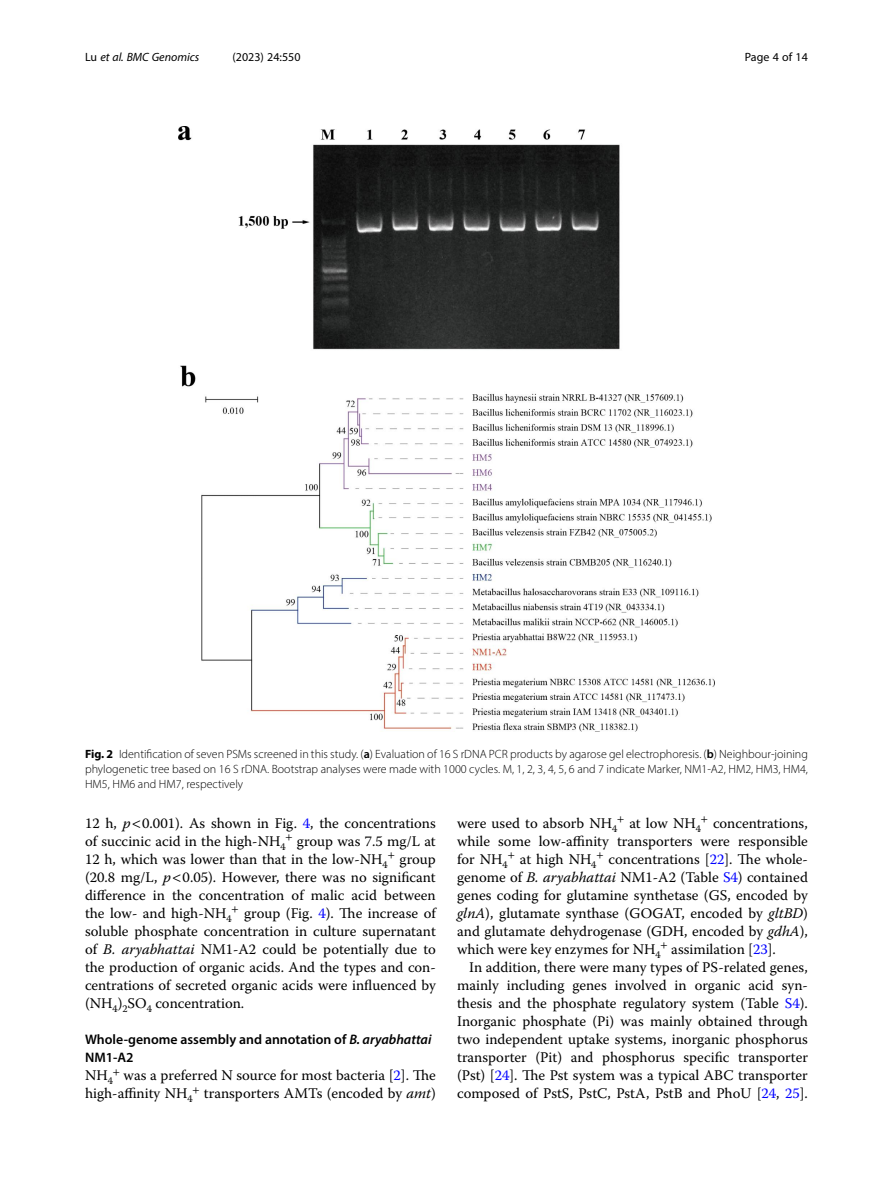
<style>
.page{position:relative;width:893px;height:1191px;background:#fff}
.page>*{position:absolute;margin:0;border:0;box-sizing:border-box;transform-origin:0 0}
.Body_Text{font:14.7px/18px "Warnock Pro";color:#000;text-align:justify}
.Body_Text_Indent{font:14.7px/18px "Warnock Pro";color:#000;text-align:justify}
.Head_2{font:600 13.8px/18px "Myriad Pro";color:#000}
.Figure_Caption{font:300 12px/15px "Myriad Pro";color:#000;text-align:justify}
.t1{font:12px "Myriad Pro";color:#000}
.t2{font:italic 12px "Myriad Pro";color:#000}
.s1{font-style:normal}
.s2{font-weight:700}
.s3{font-weight:600}
.s4{font-style:italic}
.s5{color:#00f}
</style>
<div class="page">
<img style="left:178px;top:126px;width:536px;height:605px">
<p class="t2" style="left:85px;top:50px;width:116px"><span class="s1">Lu</span> et al. BMC Genomics</p>
<p class="t1" style="left:232px;top:50px;width:70px">(2023) 24:550</p>
<p class="t1" style="left:745px;top:50px;width:65px">Page 4 of 14</p>
<p class="Figure_Caption" style="left:85px;top:747px;width:724px"><span class="s2">Fig. 2</span> Identification of seven PSMs screened in this study. (<span class="s3">a</span>) Evaluation of 16 S rDNA PCR products by agarose gel electrophoresis. (<span class="s3">b</span>) Neighbour-joining phylogenetic tree based on 16 S rDNA. Bootstrap analyses were made with 1000 cycles. M, 1, 2, 3, 4, 5, 6 and 7 indicate Marker, NM1-A2, HM2, HM3, HM4, HM5, HM6 and HM7, respectively</p>
<p class="Body_Text" style="left:85px;top:814px;width:352px">12 h, <span class="s4">p</span> 0.001). As shown in Fig. <span class="s5">4</span>, the concentrations of succinic acid in the high-NH<sub>4</sub><sup>+</sup> group was 7.5 mg/L at 12 h, which was lower than that in the low-NH<sub>4</sub><sup>+</sup> group (20.8 mg/L, <span class="s4">p</span> 0.05). However, there was no significant difference in the concentration of malic acid between the low- and high-NH<sub>4</sub><sup>+</sup> group (Fig. <span class="s5">4</span>). The increase of soluble phosphate concentration in culture supernatant of <span class="s4">B. aryabhattai</span> NM1-A2 could be potentially due to the production of organic acids. And the types and con&shy;centrations of secreted organic acids were influenced by (NH<sub>4</sub>)<sub>2</sub>SO<sub>4</sub> concentration.</p>
<p class="Head_2" style="left:85px;top:1030px;width:348px">Whole-genome assembly and annotation of <span class="s4">B. aryabhattai<br></span>NM1-A2</p>
<p class="Body_Text" style="left:85px;top:1066px;width:352px">NH<sub>4</sub><sup>+</sup> was a preferred N source for most bacteria [<span class="s5">2</span>]. The high-affinity NH<sub>4</sub><sup>+</sup> transporters AMTs (encoded by <span class="s4">amt</span>)</p>
<p class="Body_Text" style="left:457px;top:814px;width:352px">were used to absorb NH<sub>4</sub><sup>+</sup> at low NH<sub>4</sub><sup>+</sup> concentrations, while some low-affinity transporters were responsible for NH<sub>4</sub><sup>+</sup> at high NH<sub>4</sub><sup>+</sup> concentrations [<span class="s5">22</span>]. The whole&shy;genome of <span class="s4">B. aryabhattai</span> NM1-A2 (Table <span class="s5">S4</span>) contained genes coding for glutamine synthetase (GS, encoded by <span class="s4">glnA</span>), glutamate synthase (GOGAT, encoded by <span class="s4">gltBD</span>) and glutamate dehydrogenase (GDH, encoded by <span class="s4">gdhA</span>), which were key enzymes for NH<sub>4</sub><sup>+</sup> assimilation [<span class="s5">23</span>].</p>
<p class="Body_Text_Indent" style="left:457px;top:958px;width:352px;text-indent:12px">In addition, there were many types of PS-related genes, mainly including genes involved in organic acid syn&shy;thesis and the phosphate regulatory system (Table <span class="s5">S4</span>).<br>Inorganic phosphate (Pi) was mainly obtained through two independent uptake systems, inorganic phosphorus transporter (Pit) and phosphorus specific transporter (Pst) [<span class="s5">24</span>]. The Pst system was a typical ABC transporter composed of PstS, PstC, PstA, PstB and PhoU [<span class="s5">24</span>, <span class="s5">25</span>].</p>
</div>
